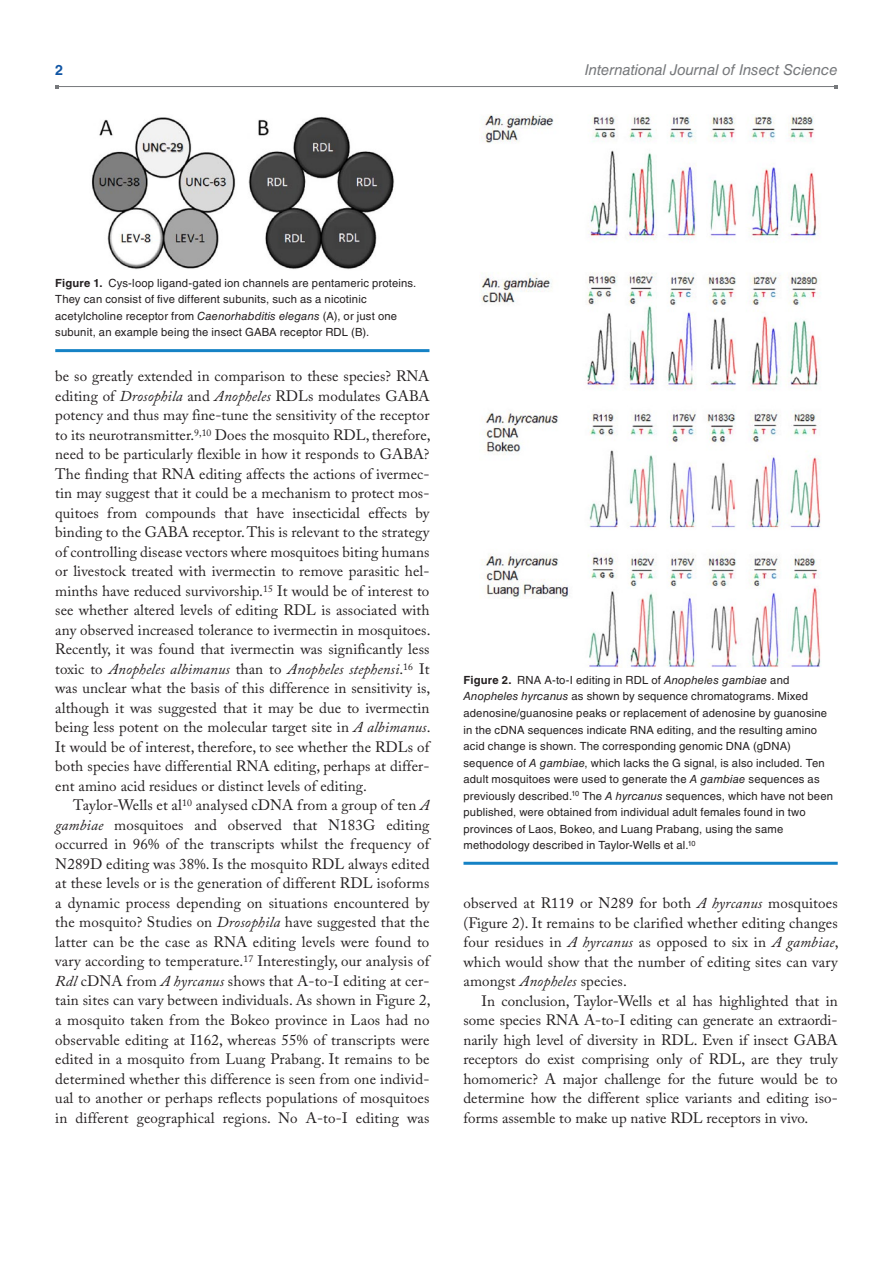
<style>
.page{position:relative;width:893px;height:1263px;background:#fff}
.page>*{position:absolute;margin:0;border:0;box-sizing:border-box;transform-origin:0 0}
.t1{font:15px/19.5px "Adobe Caslon Pro";letter-spacing:.005em;color:#231f20;text-align:justify}
.t2{font:italic 15px "Helvetica LT Std";letter-spacing:-.005em;color:#76787b}
.t3{font:700 14.25px "Helvetica LT Std";color:#1055a4}
.t4{font:11.25px/16.5px "Helvetica LT Std";letter-spacing:.015em;color:#231f20}
.s1{font-weight:700}
.s2{font-style:italic}
</style>
<div class="page">
<hr style="left:57px;top:86px;width:779px;height:1px;background:#76787b">
<hr style="left:55px;top:349px;width:374px;height:3px;background:#1582c5">
<img style="left:91px;top:117px;width:303px;height:152px">
<hr style="left:463px;top:862px;width:375px;height:3px;background:#1582c5">
<img style="left:481px;top:115px;width:340px;height:552px">
<p class="t3" style="left:55px;top:61px;width:9px">2</p>
<p class="t2" style="left:585px;top:61px;width:254px">International Journal of Insect Science</p>
<p class="t4" style="left:55px;top:275px;width:363px"><span class="s1">Figure 1.</span> Cys-loop ligand-gated ion channels are pentameric proteins.<br>They can consist of five different subunits, such as a nicotinic acetylcholine receptor from <span class="s2">Caenorhabditis elegans</span> (A), or just one subunit, an example being the insect GABA receptor RDL (B).</p>
<p class="t1" style="left:55px;top:366px;width:377px">be so greatly extended in comparison to these species? RNA editing of <span class="s2">Drosophila</span> and <span class="s2">Anopheles</span> RDLs modulates GABA potency and thus may fine-tune the sensitivity of the receptor to its neurotransmitter.<sup>9,10</sup> Does the mosquito RDL, therefore, need to be particularly flexible in how it responds to GABA?<br>The finding that RNA editing affects the actions of ivermec&shy;tin may suggest that it could be a mechanism to protect mos&shy;quitoes from compounds that have insecticidal effects by binding to the GABA receptor. This is relevant to the strategy of controlling disease vectors where mosquitoes biting humans or livestock treated with ivermectin to remove parasitic hel&shy;minths have reduced survivorship.<sup>15</sup> It would be of interest to see whether altered levels of editing RDL is associated with any observed increased tolerance to ivermectin in mosquitoes.<br>Recently, it was found that ivermectin was significantly less toxic to <span class="s2">Anopheles albimanus</span> than to <span class="s2">Anopheles stephensi</span>.<sup>16</sup> It was unclear what the basis of this difference in sensitivity is, although it was suggested that it may be due to ivermectin being less potent on the molecular target site in <span class="s2">A albimanus</span>.<br>It would be of interest, therefore, to see whether the RDLs of both species have differential RNA editing, perhaps at differ&shy;ent amino acid residues or distinct levels of editing.</p>
<p class="t1" style="left:55px;top:795px;width:377px;text-indent:18px">Taylor-Wells et al<sup>10</sup> analysed cDNA from a group of ten <span class="s2">A gambiae</span> mosquitoes and observed that N183G editing occurred in 96% of the transcripts whilst the frequency of N289D editing was 38%. Is the mosquito RDL always edited at these levels or is the generation of different RDL isoforms a dynamic process depending on situations encountered by the mosquito? Studies on <span class="s2">Drosophila</span> have suggested that the latter can be the case as RNA editing levels were found to vary according to temperature.<sup>17</sup> Interestingly, our analysis of <span class="s2">Rdl</span> cDNA from <span class="s2">A hyrcanus</span> shows that A-to-I editing at cer&shy;tain sites can vary between individuals. As shown in Figure 2, a mosquito taken from the Bokeo province in Laos had no observable editing at I162, whereas 55% of transcripts were edited in a mosquito from Luang Prabang. It remains to be determined whether this difference is seen from one individ&shy;ual to another or perhaps reflects populations of mosquitoes in different geographical regions. No A-to-I editing was</p>
<p class="t4" style="left:463px;top:672px;width:371px"><span class="s1">Figure 2.</span> RNA A-to-I editing in RDL of <span class="s2">Anopheles gambiae</span> and <span class="s2">Anopheles hyrcanus</span> as shown by sequence chromatograms. Mixed adenosine/guanosine peaks or replacement of adenosine by guanosine in the cDNA sequences indicate RNA editing, and the resulting amino acid change is shown. The corresponding genomic DNA (gDNA) sequence of <span class="s2">A gambiae</span>, which lacks the G signal, is also included. Ten adult mosquitoes were used to generate the <span class="s2">A gambiae</span> sequences as previously described.<sup>10</sup> The <span class="s2">A hyrcanus</span> sequences, which have not been published, were obtained from individual adult females found in two provinces of Laos, Bokeo, and Luang Prabang, using the same methodology described in Taylor-Wells et al.<sup>10</sup></p>
<p class="t1" style="left:463px;top:893px;width:377px">observed at R119 or N289 for both <span class="s2">A hyrcanus</span> mosquitoes (Figure 2). It remains to be clarified whether editing changes four residues in <span class="s2">A hyrcanus</span> as opposed to six in <span class="s2">A gambiae</span>, which would show that the number of editing sites can vary amongst <span class="s2">Anopheles</span> species.</p>
<p class="t1" style="left:463px;top:990px;width:376px;text-indent:18px">In conclusion, Taylor-Wells et al has highlighted that in some species RNA A-to-I editing can generate an extraordi&shy;narily high level of diversity in RDL. Even if insect GABA receptors do exist comprising only of RDL, are they truly homomeric? A major challenge for the future would be to determine how the different splice variants and editing iso&shy;forms assemble to make up native RDL receptors in vivo.</p>
</div>
